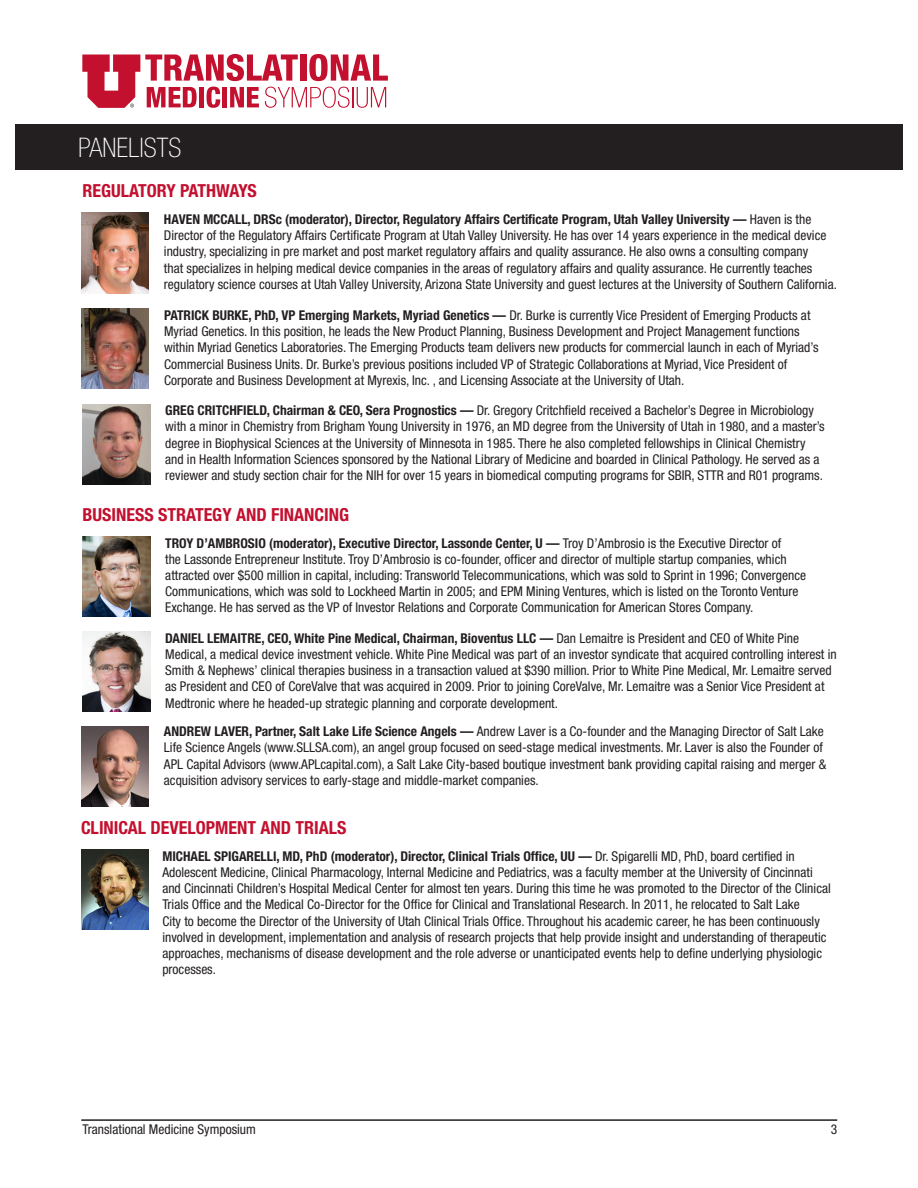
<style>
.page{position:relative;width:918px;height:1188px;background:#fff}
.page>*{position:absolute;margin:0;border:0;box-sizing:border-box;transform-origin:0 0}
.t1{font:100 condensed 27px "Helvetica Neue LT Std";color:#fff}
.t2{font:700 condensed 18px "Helvetica Neue LT Std";color:#c3102f}
.t3{font:condensed 13.5px/16.2px "Helvetica Neue LT Std";color:#231f20}
.s1{font-weight:700}
</style>
<div class="page">
<div style="left:15px;top:124px;width:888px;height:45px;background:#231f20"></div>
<img style="left:82px;top:404px;width:68px;height:80px">
<img style="left:82px;top:536px;width:68px;height:81px">
<img style="left:81px;top:850px;width:68px;height:80px">
<img style="left:81px;top:727px;width:68px;height:80px">
<hr style="left:81px;top:1119px;width:756px;height:2px;background:#231f20">
<img style="left:81px;top:213px;width:68px;height:80px">
<img style="left:81px;top:309px;width:68px;height:80px">
<img style="left:82px;top:632px;width:68px;height:80px">
<svg style="left:82px;top:54px;width:306px;height:54px"></svg>
<p class="t1" style="left:78px;top:132px;width:105px">PANELISTS</p>
<p class="t2" style="left:82px;top:180px;width:176px">REGULATORY PATHWAYS</p>
<p class="t3" style="left:164px;top:211px;width:674px"><span class="s1">HAVEN MCCALL, DRSc (moderator), Director, Regulatory Affairs Certificate Program, Utah Valley University —</span> Haven is the Director of the Regulatory Affairs Certificate Program at Utah Valley University. He has over 14 years experience in the medical device industry, specializing in pre market and post market regulatory affairs and quality assurance. He also owns a consulting company<br>that specializes in helping medical device companies in the areas of regulatory affairs and quality assurance. He currently teaches regulatory science courses at Utah Valley University, Arizona State University and guest lectures at the University of Southern California.</p>
<p class="t3" style="left:164px;top:307px;width:656px"><span class="s1">PATRICK BURKE, PhD, VP Emerging Markets, Myriad Genetics —</span> Dr. Burke is currently Vice President of Emerging Products at Myriad Genetics. In this position, he leads the New Product Planning, Business Development and Project Management functions within Myriad Genetics Laboratories. The Emerging Products team delivers new products for commercial launch in each of Myriad’s Commercial Business Units. Dr. Burke’s previous positions included VP of Strategic Collaborations at Myriad, Vice President of Corporate and Business Development at Myrexis, Inc. , and Licensing Associate at the University of Utah.</p>
<p class="t3" style="left:165px;top:402px;width:661px"><span class="s1">GREG CRITCHFIELD, Chairman &amp; CEO, Sera Prognostics —</span> Dr. Gregory Critchfield received a Bachelor’s Degree in Microbiology with a minor in Chemistry from Brigham Young University in 1976, an MD degree from the University of Utah in 1980, and a master’s degree in Biophysical Sciences at the University of Minnesota in 1985. There he also completed fellowships in Clinical Chemistry and in Health Information Sciences sponsored by the National Library of Medicine and boarded in Clinical Pathology. He served as a reviewer and study section chair for the NIH for over 15 years in biomedical computing programs for SBIR, STTR and R01 programs.</p>
<p class="t2" style="left:82px;top:503px;width:268px">BUSINESS STRATEGY AND FINANCING</p>
<p class="t3" style="left:165px;top:535px;width:643px"><span class="s1">TROY D’AMBROSIO (moderator), Executive Director, Lassonde Center, U —</span> Troy D’Ambrosio is the Executive Director of<br>the Lassonde Entrepreneur Institute. Troy D’Ambrosio is co-founder, officer and director of multiple startup companies, which attracted over $500 million in capital, including: Transworld Telecommunications, which was sold to Sprint in 1996; Convergence Communications, which was sold to Lockheed Martin in 2005; and EPM Mining Ventures, which is listed on the Toronto Venture Exchange. He has served as the VP of Investor Relations and Corporate Communication for American Stores Company.</p>
<p class="t3" style="left:165px;top:630px;width:673px"><span class="s1">DANIEL LEMAITRE, CEO, White Pine Medical, Chairman, Bioventus LLC —</span> Dan Lemaitre is President and CEO of White Pine Medical, a medical device investment vehicle. White Pine Medical was part of an investor syndicate that acquired controlling interest in Smith &amp; Nephews’ clinical therapies business in a transaction valued at $390 million. Prior to White Pine Medical, Mr. Lemaitre served as President and CEO of CoreValve that was acquired in 2009. Prior to joining CoreValve, Mr. Lemaitre was a Senior Vice President at Medtronic where he headed-up strategic planning and corporate development.</p>
<p class="t3" style="left:164px;top:723px;width:664px"><span class="s1">ANDREW LAVER, Partner, Salt Lake Life Science Angels —</span> Andrew Laver is a Co-founder and the Managing Director of Salt Lake Life Science Angels (www.SLLSA.com), an angel group focused on seed-stage medical investments. Mr. Laver is also the Founder of APL Capital Advisors (www.APLcapital.com), a Salt Lake City-based boutique investment bank providing capital raising and merger &amp; acquisition advisory services to early-stage and middle-market companies.</p>
<p class="t2" style="left:81px;top:817px;width:267px">CLINICAL DEVELOPMENT AND TRIALS</p>
<p class="t3" style="left:162px;top:848px;width:670px"><span class="s1">MICHAEL SPIGARELLI, MD, PhD (moderator), Director, Clinical Trials Office, UU —</span> Dr. Spigarelli MD, PhD, board certified in Adolescent Medicine, Clinical Pharmacology, Internal Medicine and Pediatrics, was a faculty member at the University of Cincinnati and Cincinnati Children’s Hospital Medical Center for almost ten years. During this time he was promoted to the Director of the Clinical Trials Office and the Medical Co-Director for the Office for Clinical and Translational Research. In 2011, he relocated to Salt Lake<br>City to become the Director of the University of Utah Clinical Trials Office. Throughout his academic career, he has been continuously involved in development, implementation and analysis of research projects that help provide insight and understanding of therapeutic approaches, mechanisms of disease development and the role adverse or unanticipated events help to define underlying physiologic processes.</p>
<p class="t3" style="left:83px;top:1121px;width:175px">Translational Medicine Symposium</p>
<p class="t3" style="left:831px;top:1121px;width:8px">3</p>
</div>
